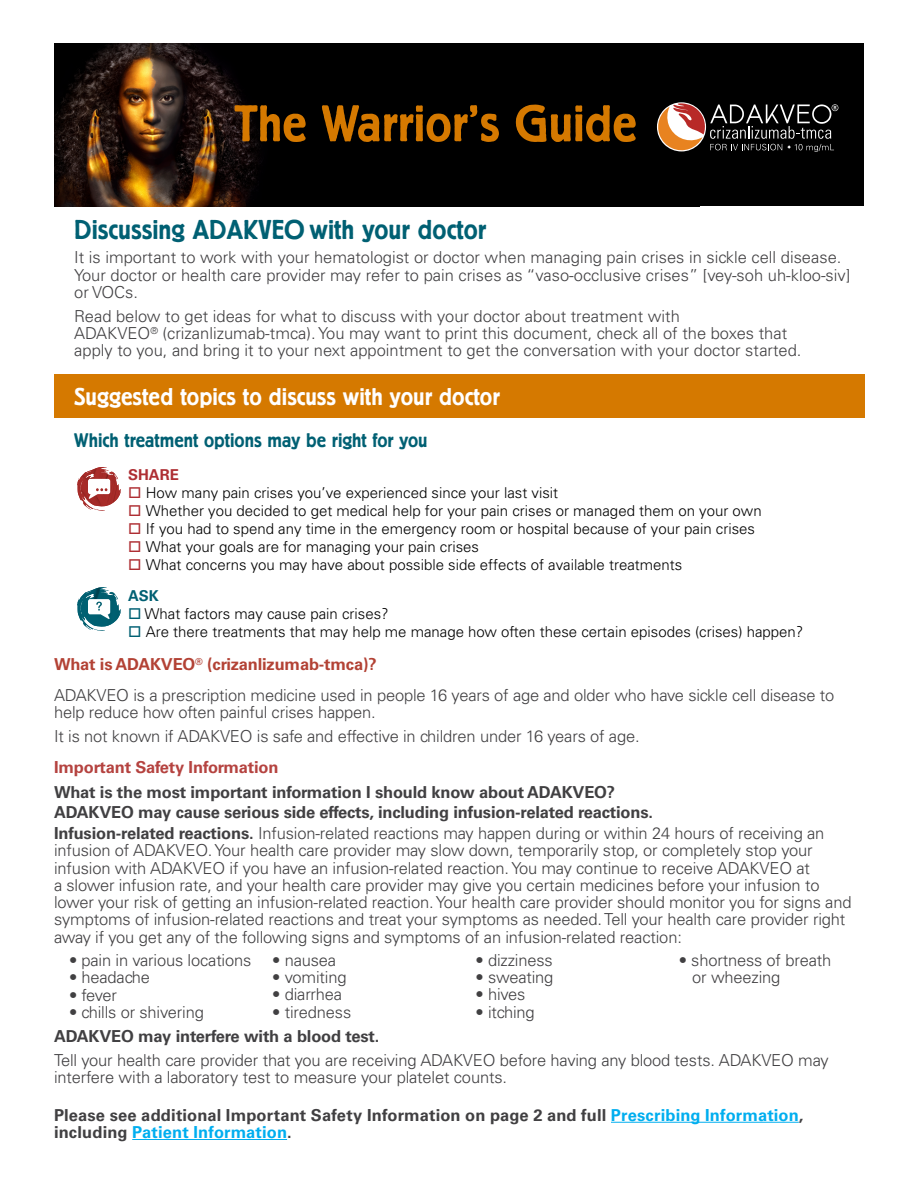
<style>
.page{position:relative;width:918px;height:1188px;background:#fff}
.page>*{position:absolute;margin:0;border:0;box-sizing:border-box;transform-origin:0 0}
.t1{font:500 51px "Berliner Grotesk";color:#d57900}
.t2{font:500 27px "Berliner Grotesk";color:#006073}
.t3{font:500 24px "Berliner Grotesk";color:#fff}
.t4{font:500 19.5px "Berliner Grotesk";color:#006073}
.t5{font:300 16.5px/17.2px "Univers LT Std";letter-spacing:-.01em;color:#414042}
.t6{font:700 16.5px/20.7px "Univers LT Std";letter-spacing:-.01em;color:#414042}
.t7{font:700 16.5px/17.2px "Univers LT Std";letter-spacing:.01em;color:#414042}
.t8{font:700 16.5px "Univers LT Std";letter-spacing:-.01em;color:#b54340}
.t9{font:300 15px/31.5px "Univers LT Std";color:#000}
.t10{font:700 15px "Univers LT Std";color:#ae2e33}
.s1{color:#ae2e33}
.s2{font-weight:700;color:#006073}
.s3{color:#006073}
.s4{font-weight:700;color:#b34235}
.s5{font-weight:300}
.s6{color:#00aeef}
</style>
<div class="page">
<div style="left:54px;top:44px;width:810px;height:162px;background:#000"></div>
<img style="left:54px;top:44px;width:208px;height:162px">
<div style="left:54px;top:375px;width:810px;height:43px;background:#d57900"></div>
<svg style="left:657px;top:102px;width:181px;height:50px"></svg>
<svg style="left:77px;top:587px;width:44px;height:44px"></svg>
<svg style="left:77px;top:467px;width:44px;height:44px"></svg>
<hr style="left:611px;top:1122px;width:188px;height:1px;background:#00aeef">
<hr style="left:132px;top:1139px;width:155px;height:1px;background:#00aeef">
<h1 class="t1" style="left:235px;top:96px;width:404px">The Warrior’s Guide</h1>
<h2 class="t2" style="left:74px;top:215px;width:414px">Discussing ADAKVEO with your doctor</h2>
<p class="t5" style="left:74px;top:249px;width:778px">It is important to work with your hematologist or doctor when managing pain crises in sickle cell disease.<br>Your doctor or health care provider may refer to pain crises as “vaso-occlusive crises” [vey-soh uh-kloo-siv] or VOCs.</p>
<p class="t5" style="left:74px;top:307px;width:729px">Read below to get ideas for what to discuss with your doctor about treatment with<br>ADAKVEO<sup>®</sup> (crizanlizumab-tmca). You may want to print this document, check all of the boxes that apply to you, and bring it to your next appointment to get the conversation with your doctor started.</p>
<h3 class="t3" style="left:74px;top:384px;width:427px">Suggested topics to discuss with your doctor</h3>
<p class="t4" style="left:74px;top:429px;width:355px">Which treatment options may be right for you</p>
<p class="t10" style="left:128px;top:465px;width:52px">SHARE</p>
<p class="t9" style="left:128px;top:476px;width:432px"><span class="s1">□</span> How many pain crises you’ve experienced since your last visit</p>
<p class="t9" style="left:128px;top:494px;width:635px"><span class="s1">□</span> Whether you decided to get medical help for your pain crises or managed them on your own</p>
<p class="t9" style="left:128px;top:512px;width:628px"><span class="s1">□</span> If you had to spend any time in the emergency room or hospital because of your pain crises</p>
<p class="t9" style="left:128px;top:530px;width:352px"><span class="s1">□</span> What your goals are for managing your pain crises</p>
<p class="t9" style="left:128px;top:548px;width:556px"><span class="s1">□</span> What concerns you may have about possible side effects of available treatments<br><span class="s2">ASK</span></p>
<p class="t9" style="left:128px;top:598px;width:262px"><span class="s3">□</span> What factors may cause pain crises?</p>
<p class="t9" style="left:128px;top:616px;width:677px"><span class="s3">□</span> Are there treatments that may help me manage how often these certain episodes (crises) happen?</p>
<p class="t5" style="left:54px;top:649px;width:782px;line-height:30.8px"><span class="s4">What is ADAKVEO</span><sup>®</sup> <span class="s4">(crizanlizumab-tmca)?<br></span>ADAKVEO is a prescription medicine used in people 16 years of age and older who have sickle cell disease to</p>
<p class="t5" style="left:54px;top:701px;width:587px;line-height:24px">help reduce how often painful crises happen.<br>It is not known if ADAKVEO is safe and effective in children under 16 years of age.</p>
<p class="t8" style="left:54px;top:758px;width:226px">Important Safety Information</p>
<p class="t6" style="left:54px;top:782px;width:772px">What is the most important information I should know about ADAKVEO?<br>ADAKVEO may cause serious side effects, including infusion-related reactions.<br>Infusion-related reactions. <span class="s5">Infusion-related reactions may happen during or within 24 hours of receiving an</span></p>
<p class="t5" style="left:54px;top:842px;width:799px">infusion of ADAKVEO. Your health care provider may slow down, temporarily stop, or completely stop your infusion with ADAKVEO if you have an infusion-related reaction. You may continue to receive ADAKVEO at<br>a slower infusion rate, and your health care provider may give you certain medicines before your infusion to lower your risk of getting an infusion-related reaction. Your health care provider should monitor you for signs and symptoms of infusion-related reactions and treat your symptoms as needed. Tell your health care provider right away if you get any of the following signs and symptoms of an infusion-related reaction:</p>
<p class="t5" style="left:69px;top:952px;width:184px">• pain in various locations</p>
<p class="t5" style="left:69px;top:969px;width:83px">• headache</p>
<p class="t5" style="left:69px;top:986px;width:50px">• fever</p>
<p class="t5" style="left:69px;top:1003px;width:136px">• chills or shivering</p>
<p class="t5" style="left:692px;top:952px;width:141px;text-indent:-13px">• shortness of breath or wheezing</p>
<p class="t5" style="left:476px;top:952px;width:79px">• dizziness</p>
<p class="t5" style="left:476px;top:969px;width:79px">• sweating</p>
<p class="t5" style="left:476px;top:986px;width:52px">• hives</p>
<p class="t5" style="left:476px;top:1003px;width:61px">• itching</p>
<p class="t5" style="left:272px;top:952px;width:65px">• nausea</p>
<p class="t5" style="left:272px;top:969px;width:76px">• vomiting</p>
<p class="t5" style="left:272px;top:986px;width:71px">• diarrhea</p>
<p class="t5" style="left:272px;top:1003px;width:81px">• tiredness</p>
<p class="t6" style="left:54px;top:1026px;width:327px">ADAKVEO may interfere with a blood test.</p>
<p class="t5" style="left:54px;top:1051px;width:776px">Tell your health care provider that you are receiving ADAKVEO before having any blood tests. ADAKVEO may interfere with a laboratory test to measure your platelet counts.</p>
<p class="t7" style="left:54px;top:1106px;width:751px">Please see additional Important Safety Information on page 2 and full <span class="s6">Prescribing Information</span>, including <span class="s6">Patient Information</span>.</p>
</div>
